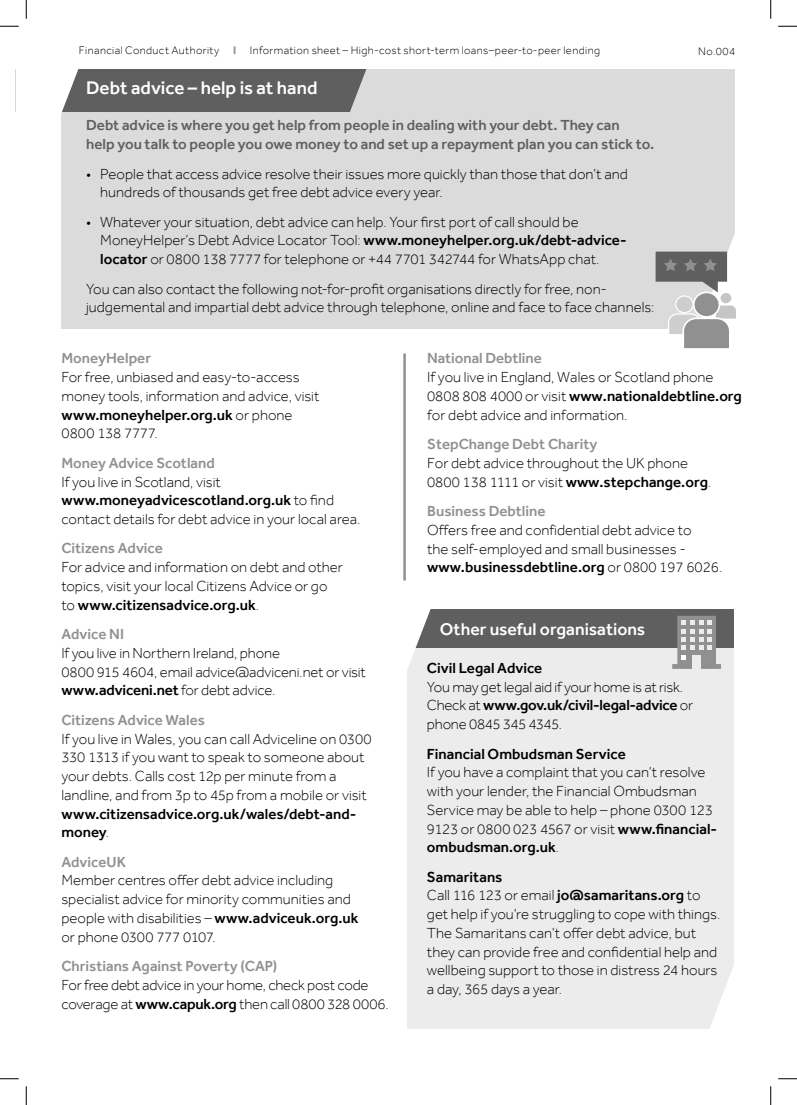
<style>
.page{position:relative;width:797px;height:1105px;background:#fff}
.page>*{position:absolute;margin:0;border:0;box-sizing:border-box;transform-origin:0 0}
.Cover_main_title{font:500 18.75px "Effra";color:#fff}
.Cover_main_title-2{font:500 17.5px "Effra";color:#fff}
.Cover_main_title-3{font:300 15px/18.8px "Effra";color:#000}
.Cover_main_title-4{font:500 15px/18.8px "Effra";color:#5f5f5f}
.Cover_main_title-5{font:500 15px "Effra";color:#909090}
.Cover_main_title-6{font:500 15px "Effra";color:#000}
.t1{font:300 11.25px "Effra";letter-spacing:.035em;color:#000}
.s1{font-weight:700;color:#909090}
.s2{font-weight:500}
.s3{font-weight:500;color:#909090}
</style>
<div class="page">
<hr style="left:403px;top:353px;width:3px;height:228px;background:#909090">
<div style="left:62px;top:69px;width:673px;height:260px;background:#dbdbdb"></div>
<svg style="left:15px;top:69px;width:351px;height:78px"></svg>
<div style="left:407px;top:612px;width:327px;height:417px;background:#ececec"></div>
<div style="left:407px;top:609px;width:327px;height:39px;background:#5f5f5f"></div>
<svg style="left:407px;top:609px;width:24px;height:60px"></svg>
<svg style="left:672px;top:616px;width:49px;height:53px"></svg>
<svg style="left:655px;top:234px;width:81px;height:115px"></svg>
<svg style="left:0;top:25px;width:19px;height:2px"></svg>
<svg style="left:778px;top:25px;width:19px;height:2px"></svg>
<svg style="left:0;top:1078px;width:19px;height:1px"></svg>
<svg style="left:25px;top:0;width:2px;height:19px"></svg>
<svg style="left:25px;top:1086px;width:2px;height:19px"></svg>
<svg style="left:770px;top:0;width:1px;height:19px"></svg>
<svg style="left:710px;top:966px;width:87px;height:139px"></svg>
<p class="t1" style="left:79px;top:43px;width:522px">Financial Conduct Authority <span class="s1">I</span> Information sheet – High-cost short-term loans–peer-to-peer lending</p>
<p class="t1" style="left:698px;top:45px;width:39px">No.004</p>
<h1 class="Cover_main_title" style="left:86px;top:77px;width:233px">Debt advice – help is at hand</h1>
<h1 class="Cover_main_title-4" style="left:86px;top:116px;width:569px">Debt advice is where you get help from people in dealing with your debt. They can<br>help you talk to people you owe money to and set up a repayment plan you can stick to.</h1>
<h1 class="Cover_main_title-3" style="left:100px;top:164px;width:529px;text-indent:-14px">• People that access advice resolve their issues more quickly than those that don’t and hundreds of thousands get free debt advice every year.</h1>
<h1 class="Cover_main_title-3" style="left:100px;top:212px;width:528px;text-indent:-14px">• Whatever your situation, debt advice can help. Your first port of call should be<br>MoneyHelper’s Debt Advice Locator Tool: <span class="s2">www.moneyhelper.org.uk/debt-advice&shy;locator</span> or 0800 138 7777 for telephone or +44 7701 342744 for WhatsApp chat.</h1>
<h1 class="Cover_main_title-3" style="left:86px;top:279px;width:570px">You can also contact the following not-for-profit organisations directly for free, non&shy;judgemental and impartial debt advice through telephone, online and face to face channels:</h1>
<h1 class="Cover_main_title-5" style="left:61px;top:349px;width:91px">MoneyHelper</h1>
<h1 class="Cover_main_title-3" style="left:61px;top:368px;width:259px">For free, unbiased and easy-to-access money tools, information and advice, visit <span class="s2">www.moneyhelper.org.uk</span> or phone<br>0800 138 7777.</h1>
<h1 class="Cover_main_title-5" style="left:61px;top:454px;width:155px">Money Advice Scotland</h1>
<h1 class="Cover_main_title-3" style="left:61px;top:472px;width:300px">If you live in Scotland, visit <span class="s2">www.moneyadvicescotland.org.uk</span> to find contact details for debt advice in your local area.</h1>
<h1 class="Cover_main_title-5" style="left:61px;top:539px;width:103px">Citizens Advice</h1>
<h1 class="Cover_main_title-3" style="left:61px;top:558px;width:283px">For advice and information on debt and other topics, visit your local Citizens Advice or go to <span class="s2">www.citizensadvice.org.uk</span>.</h1>
<h1 class="Cover_main_title-5" style="left:61px;top:625px;width:64px">Advice NI</h1>
<h1 class="Cover_main_title-3" style="left:61px;top:643px;width:306px">If you live in Northern Ireland, phone<br>0800 915 4604, email advice@adviceni.net or visit <span class="s2">www.adviceni.net</span> for debt advice.</h1>
<h1 class="Cover_main_title-5" style="left:61px;top:711px;width:145px">Citizens Advice Wales</h1>
<h1 class="Cover_main_title-3" style="left:61px;top:729px;width:312px">If you live in Wales, you can call Adviceline on 0300<br>330 1313 if you want to speak to someone about your debts. Calls cost 12p per minute from a landline, and from 3p to 45p from a mobile or visit <span class="s2">www.citizensadvice.org.uk/wales/debt-and&shy;money</span>.</h1>
<h1 class="Cover_main_title-5" style="left:61px;top:853px;width:66px">AdviceUK</h1>
<h1 class="Cover_main_title-3" style="left:61px;top:871px;width:298px">Member centres offer debt advice including specialist advice for minority communities and people with disabilities – <span class="s2">www.adviceuk.org.uk </span>or phone 0300 777 0107.</h1>
<h1 class="Cover_main_title-5" style="left:61px;top:957px;width:217px">Christians Against Poverty (CAP)</h1>
<h1 class="Cover_main_title-3" style="left:61px;top:975px;width:329px">For free debt advice in your home, check post code coverage at <span class="s2">www.capuk.org</span> then call 0800 328 0006.</h1>
<h1 class="Cover_main_title-3" style="left:427px;top:349px;width:316px"><span class="s3">National Debtline<br></span>If you live in England, Wales or Scotland phone 0808 808 4000 or visit <span class="s2">www.nationaldebtline.org </span>for debt advice and information.</h1>
<h1 class="Cover_main_title-3" style="left:427px;top:435px;width:286px"><span class="s3">StepChange Debt Charity<br></span>For debt advice throughout the UK phone<br>0800 138 1111 or visit <span class="s2">www.stepchange.org</span>.</h1>
<h1 class="Cover_main_title-3" style="left:427px;top:501px;width:297px"><span class="s3">Business Debtline<br></span>Offers free and confidential debt advice to<br>the self-employed and small businesses - <span class="s2">www.businessdebtline.org</span> or 0800 197 6026.</h1>
<h1 class="Cover_main_title-2" style="left:440px;top:618px;width:207px">Other useful organisations</h1>
<h1 class="Cover_main_title-6" style="left:427px;top:659px;width:117px">Civil Legal Advice</h1>
<h1 class="Cover_main_title-3" style="left:427px;top:677px;width:268px">You may get legal aid if your home is at risk.<br>Check at <span class="s2">www.gov.uk/civil-legal-advice</span> or phone 0845 345 4345.</h1>
<h1 class="Cover_main_title-6" style="left:427px;top:745px;width:200px">Financial Ombudsman Service</h1>
<h1 class="Cover_main_title-3" style="left:427px;top:763px;width:292px">If you have a complaint that you can’t resolve with your lender, the Financial Ombudsman Service may be able to help – phone 0300 123<br>9123 or 0800 023 4567 or visit <span class="s2">www.financial&shy;ombudsman.org.uk</span>.</h1>
<h1 class="Cover_main_title-6" style="left:427px;top:868px;width:77px">Samaritans</h1>
<h1 class="Cover_main_title-3" style="left:427px;top:886px;width:295px">Call 116 123 or email <span class="s2">jo@samaritans.org</span> to get help if you’re struggling to cope with things.<br>The Samaritans can’t offer debt advice, but they can provide free and confidential help and wellbeing support to those in distress 24 hours a day, 365 days a year.</h1>
</div>
